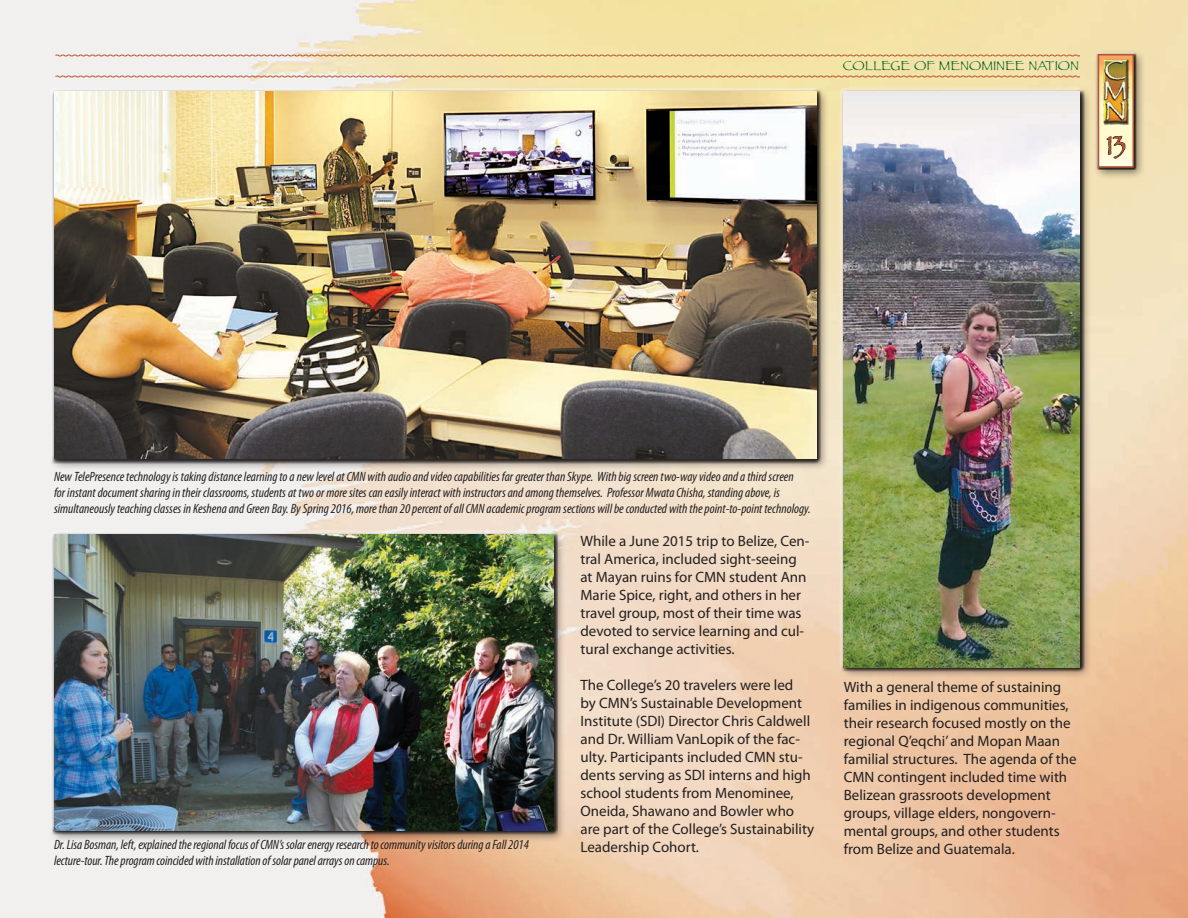
<style>
.page{position:relative;width:1188px;height:918px;background:#fff}
.page>*{position:absolute;margin:0;border:0;box-sizing:border-box;transform-origin:0 0}
.t1{font:27px "Papyrus";color:#b85530}
.text{font:15px/18px "Myriad Pro";color:#231f20}
.t2{font:italic condensed 13.5px/16.2px "Myriad Pro";color:#231f20}
.t3{font:13.5px "Papyrus";color:#006224}
</style>
<div class="page">
<img style="left:0;top:0;width:1188px;height:918px">
<div style="left:1093px;top:50px;width:53px;height:130px;background:#231f20;opacity:.55"></div>
<div style="left:1096px;top:52px;width:41px;height:118px;background:#231f20;opacity:.75"></div>
<svg style="left:1101px;top:57px;width:30px;height:108px"></svg>
<div style="left:1098px;top:54px;width:36px;height:114px;border:2px solid #b85530"></div>
<div style="left:1103px;top:60px;width:26px;height:65px;background:#231f20;opacity:.75"></div>
<div style="left:1102px;top:58px;width:27px;height:66px;background:#f6a65d"></div>
<div style="left:1102px;top:59px;width:28px;height:65px;background:#231f20;opacity:.75"></div>
<svg style="left:55px;top:54px;width:1026px;height:3px;background:#dcb087"></svg>
<svg style="left:55px;top:75px;width:1026px;height:3px;background:#dcb18a"></svg>
<svg style="left:1106px;top:133px;width:20px;height:26px"></svg>
<div style="left:839px;top:87px;width:253px;height:593px;background:#231f20;opacity:.55"></div>
<div style="left:841px;top:89px;width:244px;height:583px;background:#231f20;opacity:.75"></div>
<img style="left:844px;top:92px;width:236px;height:575px">
<div style="left:50px;top:87px;width:779px;height:384px;background:#231f20;opacity:.55"></div>
<div style="left:51px;top:88px;width:770px;height:376px;background:#231f20;opacity:.75"></div>
<img style="left:54px;top:92px;width:763px;height:367px">
<div style="left:50px;top:530px;width:516px;height:313px;background:#231f20;opacity:.55"></div>
<div style="left:51px;top:532px;width:507px;height:303px;background:#231f20;opacity:.75"></div>
<img style="left:54px;top:535px;width:500px;height:296px">
<p class="t3" style="left:843px;top:57px;width:238px">COLLEGE OF MENOMINEE NATION</p>
<h1 class="t1" style="left:1106px;top:129px;width:21px">13</h1>
<p class="t2" style="left:54px;top:468px;width:758px">New TelePresence technology is taking distance learning to a new level at CMN with audio and video capabilities far greater than Skype. With big screen two-way video and a third screen<br>for instant document sharing in their classrooms, students at two or more sites can easily interact with instructors and among themselves. Professor Mwata Chisha, standing above, is simultaneously teaching classes in Keshena and Green Bay. By Spring 2016, more than 20 percent of all CMN academic program sections will be conducted with the point-to-point technology.</p>
<p class="t2" style="left:54px;top:836px;width:476px">Dr. Lisa Bosman, left, explained the regional focus of CMN’s solar energy research to community visitors during a Fall 2014 lecture-tour. The program coincided with installation of solar panel arrays on campus.</p>
<p class="text" style="left:580px;top:532px;width:231px">While a June 2015 trip to Belize, Cen&shy;tral America, included sight-seeing at Mayan ruins for CMN student Ann Marie Spice, right, and others in her travel group, most of their time was devoted to service learning and cul&shy;tural exchange activities.</p>
<p class="text" style="left:580px;top:676px;width:235px">The College’s 20 travelers were led<br>by CMN’s Sustainable Development Institute (SDI) Director Chris Caldwell and Dr. William VanLopik of the fac&shy;ulty. Participants included CMN stu&shy;dents serving as SDI interns and high school students from Menominee, Oneida, Shawano and Bowler who are part of the College’s Sustainability Leadership Cohort.</p>
<p class="text" style="left:844px;top:677px;width:235px">With a general theme of sustaining families in indigenous communities, their research focused mostly on the regional Q’eqchi’ and Mopan Maan familial structures. The agenda of the CMN contingent included time with Belizean grassroots development groups, village elders, nongovern&shy;mental groups, and other students from Belize and Guatemala.</p>
</div>
